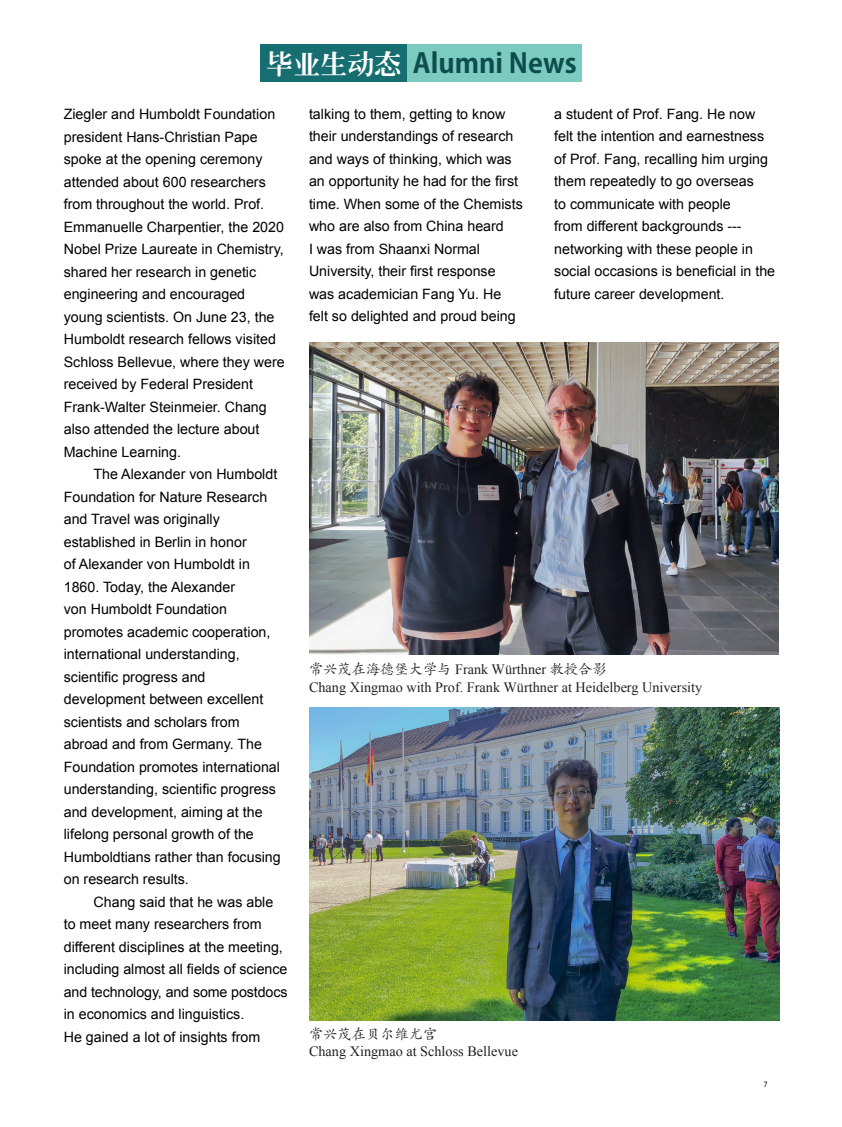
<style>
.page{position:relative;width:842px;height:1127px;background:#fff}
.page>*{position:absolute;margin:0;border:0;box-sizing:border-box;transform-origin:0 0}
.栏目CN{font:700 27px "Koz Go Pr 6 N";color:#0e4d4e}
.正文EN{font:14.25px/22.5px "Arial";color:#000}
.图说{font:14.25px "Times New Roman";color:#231f20}
.图说-2{font:14.25px "FZKTJW GB1 0";color:#231f20}
.t1{font:500 7.5px "Avant Garde IT Cby BT";color:#231f20}
.s1{font-family:"CT Lao Song SJ";font-weight:400;color:#fff}
.s2{font-family:"Times New Roman"}
</style>
<div class="page">
<img style="left:309px;top:707px;width:470px;height:313px">
<img style="left:309px;top:342px;width:469px;height:313px">
<div style="left:260px;top:45px;width:149px;height:37px;background:#176e70"></div>
<div style="left:408px;top:45px;width:174px;height:37px;background:#7bcbbe"></div>
<p class="栏目CN" style="left:266px;top:48px;width:312px"><span class="s1">毕业生动态</span> Alumni News</p>
<p class="正文EN" style="left:64px;top:103px;width:222px">Ziegler and Humboldt Foundation president Hans-Christian Pape spoke at the opening ceremony attended about 600 researchers from throughout the world. Prof.<br>Emmanuelle Charpentier, the 2020<br>Nobel Prize Laureate in Chemistry, shared her research in genetic engineering and encouraged young scientists. On June 23, the<br>Humboldt research fellows visited<br>Schloss Bellevue, where they were received by Federal President<br>Frank-Walter Steinmeier. Chang also attended the lecture about<br>Machine Learning.</p>
<p class="正文EN" style="left:64px;top:463px;width:219px;text-indent:30px">The Alexander von Humboldt<br>Foundation for Nature Research and Travel was originally established in Berlin in honor<br>of Alexander von Humboldt in<br>1860. Today, the Alexander<br>von Humboldt Foundation promotes academic cooperation, international understanding, scientific progress and development between excellent scientists and scholars from abroad and from Germany. The<br>Foundation promotes international understanding, scientific progress and development, aiming at the lifelong personal growth of the<br>Humboldtians rather than focusing on research results.</p>
<p class="正文EN" style="left:64px;top:891px;width:225px;text-indent:30px">Chang said that he was able to meet many researchers from different disciplines at the meeting, including almost all fields of science and technology, and some postdocs in economics and linguistics.<br>He gained a lot of insights from</p>
<p class="正文EN" style="left:309px;top:102px;width:215px">talking to them, getting to know their understandings of research and ways of thinking, which was an opportunity he had for the first time. When some of the Chemists who are also from China heard<br>I was from Shaanxi Normal<br>University, their first response was academician Fang Yu. He felt so delighted and proud being</p>
<p class="正文EN" style="left:554px;top:102px;width:222px">a student of Prof. Fang. He now felt the intention and earnestness of Prof. Fang, recalling him urging them repeatedly to go overseas<br>to communicate with people<br>from different backgrounds --- networking with these people in social occasions is beneficial in the future career development.</p>
<p class="图说-2" style="left:309px;top:662px;width:299px">常兴茂在海德堡大学与 <span class="s2">Frank Würthner</span> 教授合影</p>
<p class="图说" style="left:309px;top:677px;width:395px">Chang Xingmao with Prof. Frank Würthner at Heidelberg University</p>
<p class="图说-2" style="left:309px;top:1026px;width:130px">常兴茂在贝尔维尤宫</p>
<p class="图说" style="left:309px;top:1042px;width:210px">Chang Xingmao at Schloss Bellevue</p>
<p class="t1" style="left:763px;top:1080px;width:6px">7</p>
</div>
